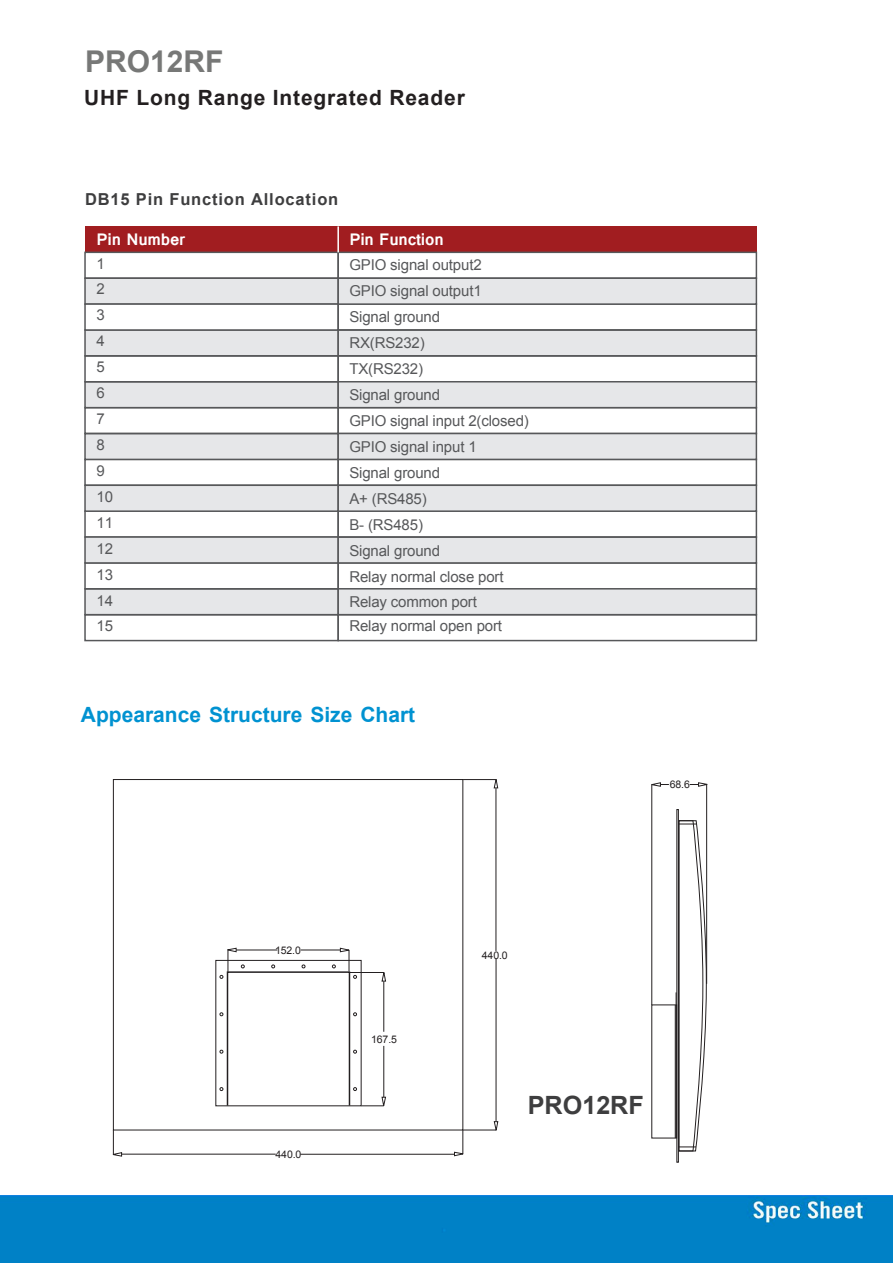
<style>
.page{position:relative;width:893px;height:1263px;background:#fff}
.page>*{position:absolute;margin:0;border:0;box-sizing:border-box;transform-origin:0 0}
.t1{font:700 30px "Arial";color:#777877}
.t2{font:700 25.2px "Arial";color:#3e3e3f}
.t3{font:700 21px "Arial";color:#0092d1}
.t4{font:700 21px "Arial";letter-spacing:.04em;color:#231f20}
.t5{font:700 18px "Vrinda";letter-spacing:-.01em;color:#fff}
.t6{font:700 16.5px "Arial";letter-spacing:.05em;color:#3e3e3f}
.t7{font:15px/26px "Arial";letter-spacing:-.01em;color:#57585a}
.t8{font:10.5px "Arial";letter-spacing:-.01em;color:#231f20}
</style>
<div class="page">
<div style="left:84px;top:484px;width:255px;height:28px;background:#e6e7e9;border:2px solid #57585a"></div>
<div style="left:84px;top:588px;width:255px;height:27px;background:#e6e7e9;border:2px solid #57585a"></div>
<div style="left:84px;top:433px;width:255px;height:27px;background:#e6e7e9;border:2px solid #57585a"></div>
<div style="left:84px;top:562px;width:255px;height:27px;border:2px solid #57585a"></div>
<div style="left:84px;top:536px;width:255px;height:28px;background:#e6e7e9;border:2px solid #57585a"></div>
<div style="left:85px;top:226px;width:253px;height:26px;background:#a11d20"></div>
<div style="left:84px;top:277px;width:255px;height:28px;background:#e6e7e9"></div>
<div style="left:84px;top:252px;width:255px;height:27px;border:2px solid #57585a"></div>
<div style="left:84px;top:614px;width:255px;height:27px;border:2px solid #57585a"></div>
<div style="left:84px;top:407px;width:255px;height:27px;border:2px solid #57585a"></div>
<div style="left:84px;top:381px;width:255px;height:27px;background:#e6e7e9;border:2px solid #57585a"></div>
<div style="left:84px;top:329px;width:255px;height:28px;background:#e6e7e9"></div>
<div style="left:84px;top:355px;width:255px;height:27px;border:2px solid #57585a"></div>
<div style="left:84px;top:303px;width:255px;height:28px;background:#fff;border:2px solid #57585a"></div>
<div style="left:337px;top:329px;width:420px;height:28px;background:#e6e7e9"></div>
<div style="left:337px;top:355px;width:420px;height:27px;border:2px solid #57585a"></div>
<div style="left:337px;top:303px;width:420px;height:28px;border:2px solid #57585a"></div>
<div style="left:337px;top:381px;width:420px;height:27px;background:#e6e7e9;border:2px solid #57585a"></div>
<div style="left:338px;top:226px;width:418px;height:26px;background:#a11d20"></div>
<div style="left:337px;top:252px;width:420px;height:27px;border:2px solid #57585a"></div>
<div style="left:337px;top:277px;width:420px;height:28px;background:#e6e7e9;border:2px solid #57585a"></div>
<div style="left:337px;top:588px;width:420px;height:27px;background:#e6e7e9;border:2px solid #57585a"></div>
<div style="left:337px;top:536px;width:420px;height:28px;background:#e6e7e9;border:2px solid #57585a"></div>
<div style="left:337px;top:510px;width:420px;height:28px;border:2px solid #57585a"></div>
<div style="left:337px;top:614px;width:420px;height:27px;border:2px solid #57585a"></div>
<div style="left:337px;top:433px;width:420px;height:27px;background:#e6e7e9;border:2px solid #57585a"></div>
<div style="left:337px;top:484px;width:420px;height:28px;background:#e6e7e9;border:2px solid #57585a"></div>
<hr style="left:337px;top:226px;width:2px;height:26px;background:#fff">
<div style="left:227px;top:971px;width:123px;height:135px;border:2px solid #231f20"></div>
<hr style="left:122px;top:1154px;width:154px;height:1px;background:#231f20">
<hr style="left:383px;top:981px;width:1px;height:51px;background:#231f20">
<hr style="left:383px;top:1046px;width:1px;height:51px;background:#231f20">
<hr style="left:350px;top:972px;width:34px;height:1px;background:#231f20">
<div style="left:113px;top:779px;width:350px;height:351px;border:1px solid #231f20"></div>
<hr style="left:300px;top:1154px;width:154px;height:1px;background:#231f20">
<svg style="left:493px;top:1121px;width:6px;height:10px"></svg>
<svg style="left:381px;top:972px;width:5px;height:10px"></svg>
<hr style="left:236px;top:950px;width:41px;height:1px;background:#231f20">
<hr style="left:301px;top:950px;width:39px;height:1px;background:#231f20">
<svg style="left:220px;top:947px;width:25px;height:32px"></svg>
<svg style="left:271px;top:964px;width:4px;height:4px"></svg>
<svg style="left:332px;top:947px;width:25px;height:32px"></svg>
<svg style="left:353px;top:1012px;width:4px;height:4px"></svg>
<svg style="left:353px;top:1087px;width:33px;height:20px"></svg>
<svg style="left:112px;top:1130px;width:10px;height:27px"></svg>
<svg style="left:454px;top:1130px;width:10px;height:26px"></svg>
<hr style="left:463px;top:1130px;width:33px;height:1px;background:#231f20">
<hr style="left:496px;top:958px;width:1px;height:163px;background:#231f20">
<svg style="left:493px;top:779px;width:6px;height:10px"></svg>
<hr style="left:463px;top:779px;width:33px;height:1px;background:#231f20">
<hr style="left:496px;top:788px;width:1px;height:163px;background:#231f20">
<hr style="left:676px;top:992px;width:1px;height:146px;background:#231f20">
<hr style="left:675px;top:1005px;width:1px;height:133px;background:#231f20">
<hr style="left:651px;top:784px;width:1px;height:221px;background:#231f20">
<hr style="left:706px;top:784px;width:1px;height:200px;background:#231f20">
<svg style="left:678px;top:820px;width:29px;height:332px"></svg>
<svg style="left:651px;top:782px;width:18px;height:5px"></svg>
<svg style="left:690px;top:782px;width:18px;height:5px"></svg>
<div style="left:0;top:1196px;width:893px;height:67px;background:#0081c6"></div>
<h1 class="t1" style="left:85px;top:41px;width:140px">PRO12RF</h1>
<h3 class="t4" style="left:84px;top:84px;width:382px">UHF Long Range Integrated Reader</h3>
<p class="t6" style="left:85px;top:188px;width:255px">DB15 Pin Function Allocation</p>
<p class="t5" style="left:97px;top:227px;width:90px">Pin Number</p>
<p class="t7" style="left:97px;top:250px;width:18px">1<br>2<br>3<br>4<br>5<br>6<br>7<br>8<br>9<br>10<br>11<br>12<br>13<br>14<br>15</p>
<p class="t5" style="left:349px;top:227px;width:96px">Pin Function</p>
<p class="t7" style="left:349px;top:252px;width:181px">GPIO signal output2<br>GPIO signal output1<br>Signal ground<br>RX(RS232)<br>TX(RS232)<br>Signal ground<br>GPIO signal input 2(closed)<br>GPIO signal input 1<br>Signal ground<br>A+ (RS485)<br>B- (RS485)<br>Signal ground<br>Relay normal close port<br>Relay common port</p>
<p class="t7" style="left:349px;top:613px;width:154px">Relay normal open port</p>
<h3 class="t3" style="left:81px;top:701px;width:336px">Appearance Structure Size Chart</h3>
<p class="t8" style="left:670px;top:777px;width:22px">68.6</p>
<p class="t8" style="left:275px;top:943px;width:27px">152.0</p>
<p class="t8" style="left:276px;top:1147px;width:27px">440.0</p>
<p class="t8" style="left:371px;top:1033px;width:27px">167.5</p>
<p class="t8" style="left:482px;top:948px;width:27px">440.0</p>
<h2 class="t2" style="left:528px;top:1089px;width:118px">PRO12RF</h2>
</div>
